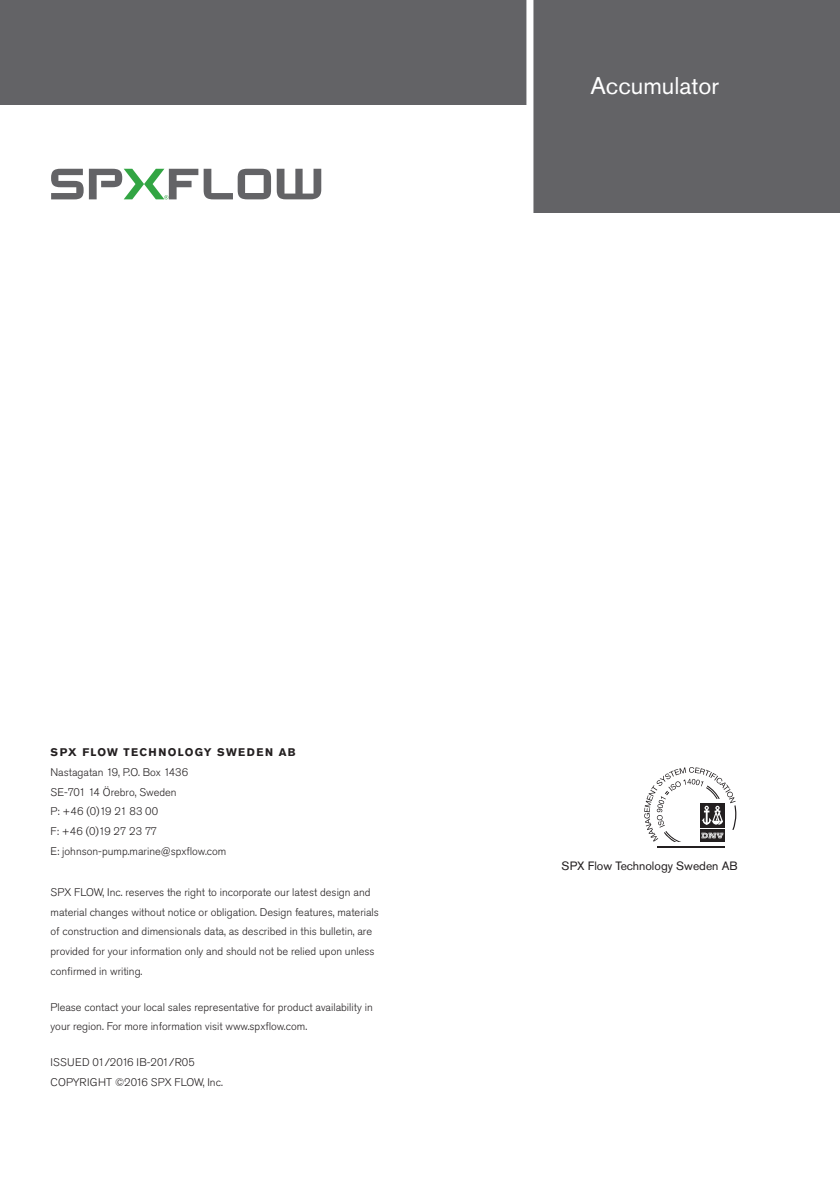
<style>
.page{position:relative;width:840px;height:1191px;background:#fff}
.page>*{position:absolute;margin:0;border:0;box-sizing:border-box;transform-origin:0 0}
.Back_Cover_MANUAL_NA{font:24px "Akzidenz Grotesk Pro";color:#fff}
.t1{font:12px "Akzidenz Grotesk Pro";color:#231f20}
.Back_Cover_Legal_Dis{font:300 11px/19.6px "Akzidenz Grotesk Pro";color:#231f20}
.Back_Cover_Contact_I{font:300 11px/19.6px "Akzidenz Grotesk Pro";color:#231f20}
.Back_Cover_Contact_I-2{font:700 11px "Akzidenz Grotesk Pro";letter-spacing:.11em;color:#231f20}
</style>
<div class="page">
<hr style="left:656px;top:846px;width:68px;height:1px;background:#231f20">
<svg style="left:644px;top:767px;width:92px;height:75px"></svg>
<div style="left:0;top:0;width:530px;height:105px;background:#636366"></div>
<div style="left:530px;top:0;width:309px;height:212px;background:#636366"></div>
<div style="left:526px;top:0;width:7px;height:214px;background:#fff"></div>
<svg style="left:51px;top:169px;width:270px;height:30px"></svg>
<p class="Back_Cover_MANUAL_NA" style="left:590px;top:70px;width:130px">Accumulator</p>
<p class="Back_Cover_Contact_I-2" style="left:50px;top:745px;width:246px">SPX FLOW TECHNOLOGY SWEDEN AB</p>
<p class="Back_Cover_Contact_I" style="left:50px;top:762px;width:177px">Nastagatan 19, P.O. Box 1436<br>SE-701 14 Örebro, Sweden<br>P: +46 (0)19 21 83 00<br>F: +46 (0)19 27 23 77<br>E: johnson-pump.marine@spxflow.com</p>
<p class="Back_Cover_Legal_Dis" style="left:50px;top:882px;width:330px">SPX FLOW, Inc. reserves the right to incorporate our latest design and material changes without notice or obligation. Design features, materials of construction and dimensionals data, as described in this bulletin, are provided for your information only and should not be relied upon unless confirmed in writing.</p>
<p class="Back_Cover_Legal_Dis" style="left:50px;top:997px;width:323px">Please contact your local sales representative for product availability in your region. For more information visit www.spxflow.com.</p>
<p class="Back_Cover_Legal_Dis" style="left:50px;top:1052px;width:174px">ISSUED 01/2016 IB-201/R05<br>COPYRIGHT ©2016 SPX FLOW, Inc.</p>
<p class="t1" style="left:561px;top:857px;width:178px">SPX Flow Technology Sweden AB</p>
</div>
